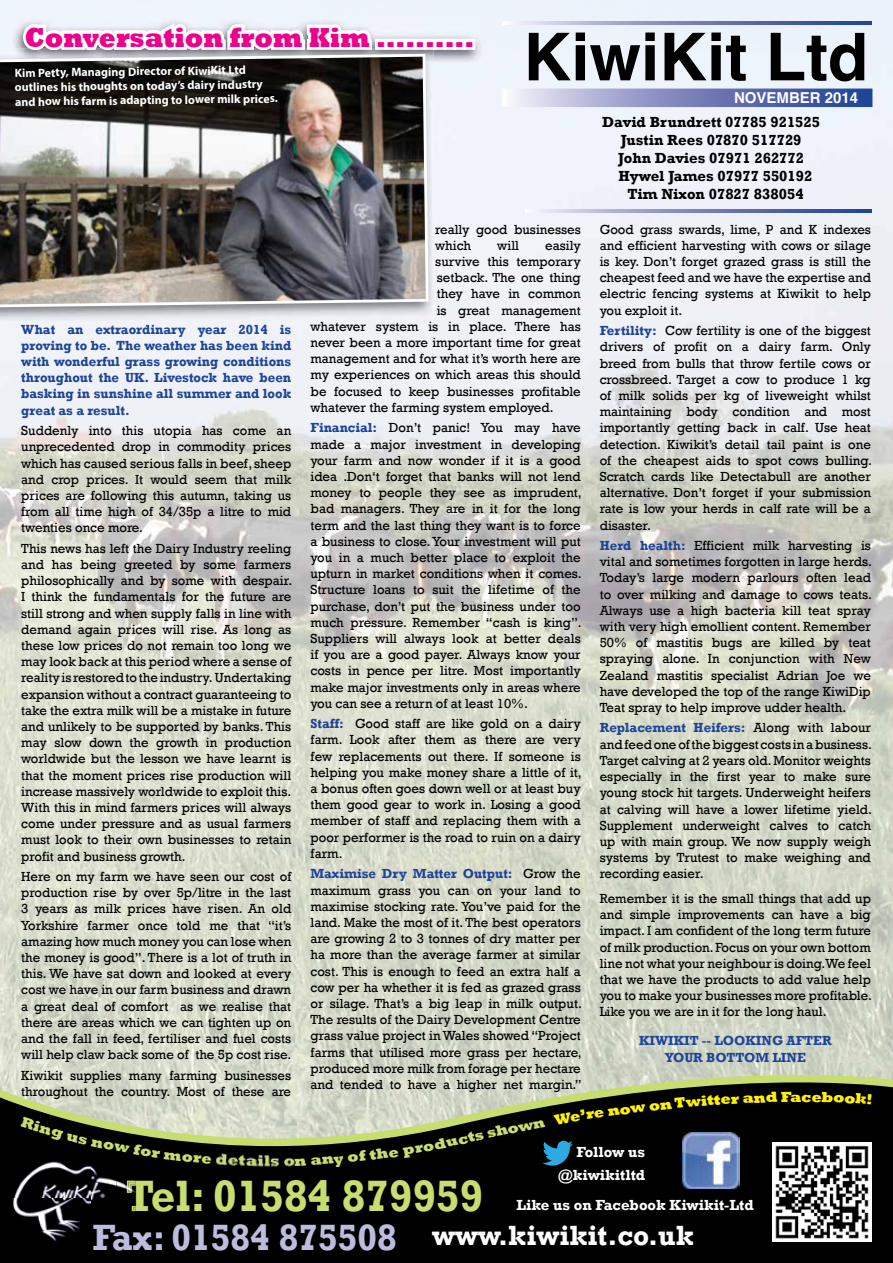
<style>
.page{position:relative;width:893px;height:1263px;background:#fff}
.page>*{position:absolute;margin:0;border:0;box-sizing:border-box;transform-origin:0 0}
.t1{font:700 66px "Helvetica";color:#000}
.t2{font:700 45px "Rockwell";color:#c7dd70;scale:.95 1}
.t3{font:700 28.5px "Rockwell";color:#fff}
.t4{font:800 28.2px "Rockwell";color:#ec008c;scale:.88 1}
.t5{font:700 15px/18px "Rockwell";color:#000;text-align:center}
.t6{font:700 15px/22.2px "Rockwell";color:#fff;text-align:right}
.t7{font:700 15px "Helvetica";color:#fff}
.t8{font:800 15px "Rockwell";color:#fff200}
.t9{font:800 15px "Rockwell";color:#c7dd70}
.t10{font:13.5px/16.2px "Rockwell";color:#000;text-align:justify}
.t11{font:700 13.5px/16.2px "Rockwell";color:#1e4497;text-align:justify}
.t12{font:700 12px/14.4px "Myriad Pro";color:#fff}
.s1{font-weight:700;color:#1e4497}
.s2{font-size:37.5px;color:#bcbddd}
</style>
<div class="page">
<div style="left:0;top:0;width:893px;height:50px;background:#ecf3fb"></div>
<img style="left:421px;top:50px;width:472px;height:1006px">
<img style="left:0;top:321px;width:421px;height:735px">
<div style="left:310px;top:322px;width:271px;height:12px;background:#eff1f5"></div>
<svg style="left:503px;top:21px;width:369px;height:3px"></svg>
<svg style="left:502px;top:89px;width:370px;height:18px;background:#818cc0"></svg>
<svg style="left:0;top:1056px;width:893px;height:19px;background:#d7dbcc"></svg>
<svg style="left:0;top:1075px;width:893px;height:188px;background:#2c2e29"></svg>
<div style="left:135px;top:1169px;width:357px;height:53px;background:#000"></div>
<img style="left:483px;top:1180px;width:6px;height:32px">
<div style="left:135px;top:1178px;width:348px;height:35px;background:#000"></div>
<img style="left:2px;top:1156px;width:133px;height:86px">
<img style="left:127px;top:1180px;width:8px;height:32px">
<div style="left:429px;top:1220px;width:267px;height:29px;background:#000"></div>
<img style="left:773px;top:1169px;width:99px;height:73px">
<img style="left:682px;top:1169px;width:57px;height:20px">
<img style="left:12px;top:19px;width:422px;height:30px">
<svg style="left:23px;top:23px;width:452px;height:27px"></svg>
<svg style="left:525px;top:209px;width:347px;height:3px"></svg>
<img style="left:0;top:49px;width:434px;height:272px">
<img style="left:30px;top:49px;width:404px;height:1px">
<img style="left:0;top:54px;width:429px;height:253px">
<img style="left:263px;top:1153px;width:16px;height:14px">
<svg style="left:18px;top:1113px;width:245px;height:56px;background:#4f5241"></svg>
<svg style="left:283px;top:965px;width:591px;height:204px;background:#989d90"></svg>
<h3 class="t4" style="left:25px;top:21px;width:512px">Conversation from Kim ..........</h3>
<p class="t12" style="left:14px;top:66px;width:264px;rotate:-1deg">Kim Petty, Managing Director of KiwiKit Ltd outlines his thoughts on today’s dairy industry and how his farm is adapting to lower milk prices.</p>
<h1 class="t1" style="left:524px;top:4px;width:346px">KiwiKit Ltd</h1>
<p class="t5" style="left:602px;top:113px;width:219px">David Brundrett 07785 921525<br>Justin Rees 07870 517729<br>John Davies 07971 262772<br>Hywel James 07977 550192<br>Tim Nixon 07827 838054</p>
<p class="t7" style="left:734px;top:86px;width:126px">NOVEMBER 2014</p>
<p class="t11" style="left:21px;top:321px;width:271px">What an extraordinary year 2014 is proving to be. The weather has been kind with wonderful grass growing conditions throughout the UK. Livestock have been basking in sunshine all summer and look great as a result.</p>
<p class="t10" style="left:21px;top:423px;width:272px">Suddenly into this utopia has come an unprecedented drop in commodity prices which has caused serious falls in beef, sheep and crop prices. It would seem that milk prices are following this autumn, taking us from all time high of 34/35p a litre to mid twenties once more.</p>
<p class="t10" style="left:21px;top:540px;width:273px">This news has left the Dairy Industry reeling and has being greeted by some farmers philosophically and by some with despair.<br>I think the fundamentals for the future are still strong and when supply falls in line with demand again prices will rise. As long as these low prices do not remain too long we may look back at this period where a sense of reality is restored to the industry. Undertaking expansion without a contract guaranteeing to take the extra milk will be a mistake in future and unlikely to be supported by banks. This may slow down the growth in production worldwide but the lesson we have learnt is that the moment prices rise production will increase massively worldwide to exploit this.<br>With this in mind farmers prices will always come under pressure and as usual farmers must look to their own businesses to retain profit and business growth.</p>
<p class="t10" style="left:21px;top:869px;width:272px">Here on my farm we have seen our cost of production rise by over 5p/litre in the last 3 years as milk prices have risen. An old Yorkshire farmer once told me that “it’s amazing how much money you can lose when the money is good”. There is a lot of truth in this. We have sat down and looked at every cost we have in our farm business and drawn a great deal of comfort as we realise that there are areas which we can tighten up on and the fall in feed, fertiliser and fuel costs will help claw back some of the 5p cost rise.</p>
<p class="t10" style="left:21px;top:1067px;width:271px">Kiwikit supplies many farming businesses throughout the country. Most of these are</p>
<p class="t10" style="left:435px;top:221px;width:147px">really good businesses which</p>
<p class="t10" style="left:497px;top:237px;width:23px">will</p>
<p class="t10" style="left:545px;top:237px;width:37px">easily</p>
<p class="t10" style="left:435px;top:254px;width:147px">survive this temporary</p>
<p class="t10" style="left:437px;top:270px;width:145px">setback. The one thing</p>
<p class="t10" style="left:437px;top:286px;width:145px">they have in common</p>
<p class="t10" style="left:437px;top:302px;width:145px">is great management</p>
<p class="t10" style="left:310px;top:318px;width:272px">whatever system is in place. There has</p>
<p class="t10" style="left:310px;top:335px;width:272px">never been a more important time for great</p>
<p class="t10" style="left:310px;top:351px;width:272px">management and for what it’s worth here are</p>
<p class="t10" style="left:310px;top:367px;width:272px">my experiences on which areas this should</p>
<p class="t10" style="left:310px;top:383px;width:272px">be focused to keep businesses profitable</p>
<p class="t10" style="left:310px;top:399px;width:245px">whatever the farming system employed.</p>
<p class="t10" style="left:310px;top:420px;width:273px"><span class="s1">Financial:</span> Don’t panic! You may have made a major investment in developing your farm and now wonder if it is a good idea .Don‘t forget that banks will not lend money to people they see as imprudent, bad managers. They are in it for the long term and the last thing they want is to force a business to close. Your investment will put you in a much better place to exploit the upturn in market conditions when it comes.<br>Structure loans to suit the lifetime of the purchase, don’t put the business under too much pressure. Remember “cash is king”.<br>Suppliers will always look at better deals if you are a good payer. Always know your costs in pence per litre. Most importantly make major investments only in areas where you can see a return of at least 10%.</p>
<p class="t10" style="left:310px;top:716px;width:273px"><span class="s1">Staff:</span> Good staff are like gold on a dairy farm. Look after them as there are very few replacements out there. If someone is helping you make money share a little of it, a bonus often goes down well or at least buy them good gear to work in. Losing a good member of staff and replacing them with a poor performer is the road to ruin on a dairy farm.</p>
<p class="t10" style="left:310px;top:866px;width:273px"><span class="s1">Maximise Dry Matter Output:</span> Grow the maximum grass you can on your land to maximise stocking rate. You’ve paid for the land. Make the most of it. The best operators are growing 2 to 3 tonnes of dry matter per ha more than the average farmer at similar cost. This is enough to feed an extra half a cow per ha whether it is fed as grazed grass or silage. That’s a big leap in milk output.<br>The results of the Dairy Development Centre grass value project in Wales showed “Project farms that utilised more grass per hectare, produced more milk from forage per hectare and tended to have a higher net margin.”</p>
<p class="t10" style="left:600px;top:221px;width:273px">Good grass swards, lime, P and K indexes and efficient harvesting with cows or silage is key. Don’t forget grazed grass is still the cheapest feed and we have the expertise and electric fencing systems at Kiwikit to help you exploit it.</p>
<p class="t10" style="left:600px;top:323px;width:274px"><span class="s1">Fertility:</span> Cow fertility is one of the biggest drivers of profit on a dairy farm. Only breed from bulls that throw fertile cows or crossbreed. Target a cow to produce 1 kg of milk solids per kg of liveweight whilst maintaining body condition and most importantly getting back in calf. Use heat detection. Kiwikit’s detail tail paint is one of the cheapest aids to spot cows bulling.<br>Scratch cards like Detectabull are another alternative. Don’t forget if your submission rate is low your herds in calf rate will be a disaster.</p>
<p class="t10" style="left:600px;top:538px;width:274px"><span class="s1">Herd health:</span> Efficient milk harvesting is vital and sometimes forgotten in large herds.<br>Today’s large modern parlours often lead to over milking and damage to cows teats.<br>Always use a high bacteria kill teat spray with very high emollient content. Remember 50% of mastitis bugs are killed by teat spraying alone. In conjunction with New Zealand mastitis specialist Adrian Joe we have developed the top of the range KiwiDip Teat spray to help improve udder health.</p>
<p class="t10" style="left:600px;top:720px;width:274px"><span class="s1">Replacement Heifers:</span> Along with labour and feed one of the biggest costs in a business.<br>Target calving at 2 years old. Monitor weights especially in the first year to make sure young stock hit targets. Underweight heifers at calving will have a lower lifetime yield.<br>Supplement underweight calves to catch up with main group. We now supply weigh systems by Trutest to make weighing and recording easier.</p>
<p class="t10" style="left:600px;top:890px;width:274px">Remember it is the small things that add up and simple improvements can have a big impact. I am confident of the long term future of milk production. Focus on your own bottom line not what your neighbour is doing. We feel that we have the products to add value help you to make your businesses more profitable.<br>Like you we are in it for the long haul.</p>
<p class="t11" style="left:639px;top:1033px;width:194px;text-align:center">KIWIKIT -- LOOKING AFTER<br>YOUR BOTTOM LINE</p>
<p class="t8" style="left:790px;top:1088px;width:23px">ac</p>
<p class="t8" style="left:568px;top:1108px;width:36px;rotate:-9deg">e’re</p>
<p class="t6" style="left:558px;top:1141px;width:89px">Follow us @kiwikitltd</p>
<p class="t9" style="left:263px;top:1152px;width:17px">ls</p>
<h2 class="t2" style="left:125px;top:1169px;width:378px">Tel: 01584 879959</h2>
<h3 class="t3" style="left:92px;top:1218px;width:603px"><span class="s2">Fax: 01584 875508</span> www.kiwikit.co.uk</h3>
<p class="t6" style="left:517px;top:1193px;width:239px">Like us on Facebook Kiwikit-Ltd</p>
</div>
